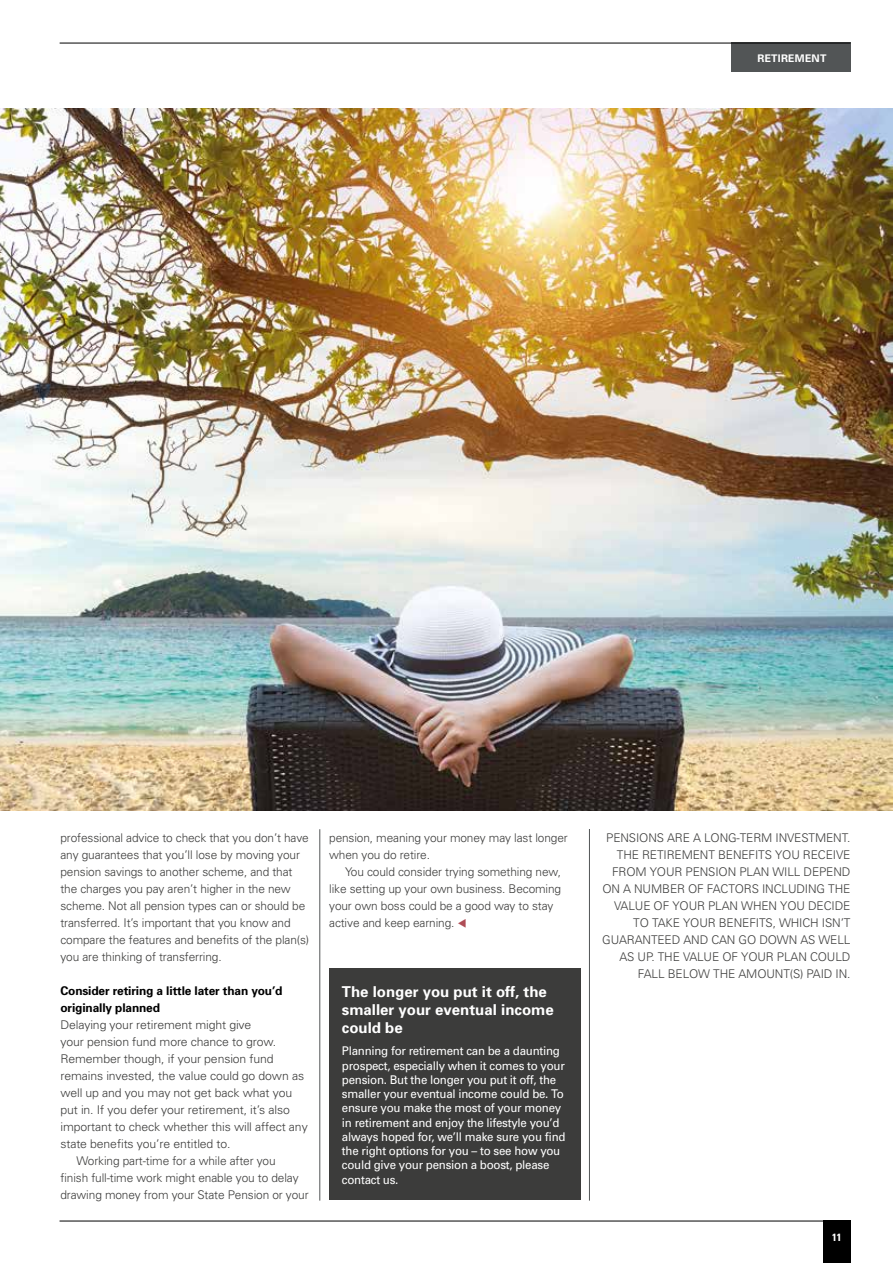
<style>
.page{position:relative;width:893px;height:1263px;background:#fff}
.page>*{position:absolute;margin:0;border:0;box-sizing:border-box;transform-origin:0 0}
.t1{font:700 15px/18px "Univers";color:#fff}
.t2{font:300 12px/17px "Univers";letter-spacing:-.01em;color:#3c3c3b}
.t3{font:12px/14.2px "Univers";letter-spacing:-.02em;color:#fff;scale:.96 1}
.t4{font:700 12px/17px "Univers";letter-spacing:-.01em;color:#000}
.t5{font:700 10.5px "Univers";letter-spacing:.02em;color:#fff}
.t6{font:700 condensed 10.5px "Univers";color:#fff}
.s1{color:#af4d56}
</style>
<div class="page">
<div style="left:731px;top:43px;width:119px;height:29px;background:#525556"></div>
<hr style="left:60px;top:1221px;width:790px;height:1px;background:#000">
<div style="left:823px;top:1220px;width:27px;height:43px;background:#000"></div>
<img style="left:0;top:109px;width:893px;height:702px">
<hr style="left:60px;top:43px;width:790px;height:1px;background:#000">
<div style="left:329px;top:968px;width:252px;height:232px;background:#3c3c3b"></div>
<hr style="left:319px;top:829px;width:1px;height:371px;background:#525556">
<hr style="left:589px;top:829px;width:1px;height:371px;background:#525556">
<p class="t5" style="left:757px;top:52px;width:70px">RETIREMENT</p>
<p class="t2" style="left:60px;top:829px;width:250px">professional advice to check that you don’t have any guarantees that you’ll lose by moving your pension savings to another scheme, and that the charges you pay aren’t higher in the new scheme. Not all pension types can or should be transferred. It’s important that you know and compare the features and benefits of the plan(s) you are thinking of transferring.</p>
<p class="t4" style="left:60px;top:982px;width:224px">Consider retiring a little later than you’d originally planned</p>
<p class="t2" style="left:60px;top:1016px;width:193px">Delaying your retirement might give</p>
<p class="t2" style="left:60px;top:1033px;width:217px">your pension fund more chance to grow.</p>
<p class="t2" style="left:60px;top:1050px;width:215px">Remember though, if your pension fund</p>
<p class="t2" style="left:60px;top:1067px;width:245px">remains invested, the value could go down as</p>
<p class="t2" style="left:60px;top:1084px;width:233px">well up and you may not get back what you</p>
<p class="t2" style="left:60px;top:1101px;width:231px">put in. If you defer your retirement, it’s also</p>
<p class="t2" style="left:60px;top:1118px;width:249px">important to check whether this will affect any</p>
<p class="t2" style="left:60px;top:1135px;width:172px">state benefits you’re entitled to.</p>
<p class="t2" style="left:76px;top:1152px;width:201px">Working part-time for a while after you</p>
<p class="t2" style="left:60px;top:1169px;width:240px">finish full-time work might enable you to delay</p>
<p class="t2" style="left:60px;top:1186px;width:250px">drawing money from your State Pension or your</p>
<p class="t2" style="left:329px;top:829px;width:240px">pension, meaning your money may last longer when you do retire.</p>
<p class="t2" style="left:329px;top:863px;width:234px;text-indent:16px">You could consider trying something new, like setting up your own business. Becoming your own boss could be a good way to stay active and keep earning. <span class="s1">▼</span></p>
<p class="t1" style="left:342px;top:982px;width:213px">The longer you put it off, the smaller your eventual income could be</p>
<p class="t3" style="left:342px;top:1044px;width:234px">Planning for retirement can be a daunting prospect, especially when it comes to your pension. But the longer you put it off, the smaller your eventual income could be. To ensure you make the most of your money in retirement and enjoy the lifestyle you’d always hoped for, we’ll make sure you find the right options for you – to see how you could give your pension a boost, please contact us.</p>
<p class="t2" style="left:602px;top:829px;width:250px;text-align:right">PENSIONS ARE A LONG-TERM INVESTMENT.<br>THE RETIREMENT BENEFITS YOU RECEIVE FROM YOUR PENSION PLAN WILL DEPEND ON A NUMBER OF FACTORS INCLUDING THE VALUE OF YOUR PLAN WHEN YOU DECIDE TO TAKE YOUR BENEFITS, WHICH ISN’T GUARANTEED AND CAN GO DOWN AS WELL AS UP. THE VALUE OF YOUR PLAN COULD FALL BELOW THE AMOUNT(S) PAID IN.</p>
<p class="t6" style="left:832px;top:1230px;width:11px">11</p>
</div>
